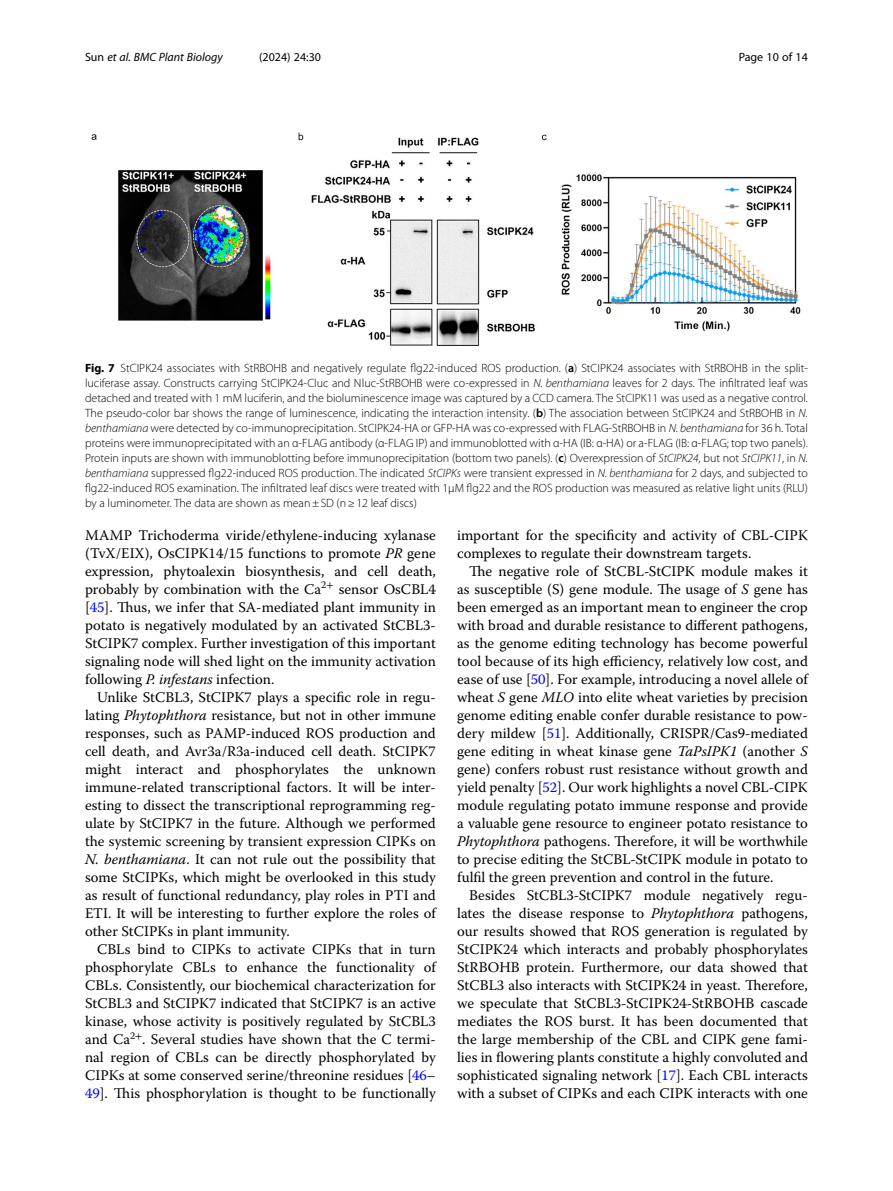
<style>
.page{position:relative;width:893px;height:1191px;background:#fff}
.page>*{position:absolute;margin:0;border:0;box-sizing:border-box;transform-origin:0 0}
.Body_Text_Indent{font:14.7px/18px "Warnock Pro";color:#000;text-align:justify}
.Figure_Caption{font:300 12px/15px "Myriad Pro";color:#000;text-align:justify}
.t1{font:italic 12px "Myriad Pro";color:#000}
.t2{font:12px "Myriad Pro";color:#000}
.s1{font-style:normal}
.s2{font-weight:700}
.s3{font-weight:600}
.s4{font-style:italic}
.s5{color:#00f}
</style>
<div class="page">
<img style="left:91px;top:132px;width:710px;height:213px">
<p class="t1" style="left:85px;top:50px;width:139px"><span class="s1">Sun</span> et al. BMC Plant Biology</p>
<p class="t2" style="left:259px;top:50px;width:63px">(2024) 24:30</p>
<p class="t2" style="left:739px;top:50px;width:71px">Page 10 of 14</p>
<p class="Figure_Caption" style="left:85px;top:361px;width:724px"><span class="s2">Fig. 7</span> StCIPK24 associates with StRBOHB and negatively regulate flg22-induced ROS production. (<span class="s3">a</span>) StCIPK24 associates with StRBOHB in the split&shy;luciferase assay. Constructs carrying StCIPK24-Cluc and Nluc-StRBOHB were co-expressed in <span class="s4">N. benthamiana</span> leaves for 2 days. The infiltrated leaf was detached and treated with 1 mM luciferin, and the bioluminescence image was captured by a CCD camera. The StCIPK11 was used as a negative control.<br>The pseudo-color bar shows the range of luminescence, indicating the interaction intensity. (<span class="s3">b</span>) The association between StCIPK24 and StRBOHB in <span class="s4">N. benthamiana</span> were detected by co-immunoprecipitation. StCIPK24-HA or GFP-HA was co-expressed with FLAG-StRBOHB in <span class="s4">N. benthamiana</span> for 36 h. Total proteins were immunoprecipitated with an α-FLAG antibody (α-FLAG IP) and immunoblotted with α-HA (IB: α-HA) or a-FLAG (IB: α-FLAG; top two panels).<br>Protein inputs are shown with immunoblotting before immunoprecipitation (bottom two panels). (<span class="s3">c</span>) Overexpression of <span class="s4">StCIPK24</span>, but not <span class="s4">StCIPK11</span>, in <span class="s4">N. benthamiana</span> suppressed flg22-induced ROS production. The indicated <span class="s4">StCIPKs</span> were transient expressed in <span class="s4">N. benthamiana</span> for 2 days, and subjected to flg22-induced ROS examination. The infiltrated leaf discs were treated with 1µM flg22 and the ROS production was measured as relative light units (RLU) by a luminometer. The data are shown as mean±SD (n≥12 leaf discs)</p>
<p class="Body_Text_Indent" style="left:85px;top:526px;width:352px">MAMP Trichoderma viride/ethylene-inducing xylanase (TvX/EIX), OsCIPK14/15 functions to promote <span class="s4">PR</span> gene expression, phytoalexin biosynthesis, and cell death, probably by combination with the Ca<sup>2</sup><sup>+</sup> sensor OsCBL4 [<span class="s5">45</span>]. Thus, we infer that SA-mediated plant immunity in potato is negatively modulated by an activated StCBL3- StCIPK7 complex. Further investigation of this important signaling node will shed light on the immunity activation following <span class="s4">P. infestans</span> infection.</p>
<p class="Body_Text_Indent" style="left:85px;top:688px;width:352px;text-indent:12px">Unlike StCBL3, StCIPK7 plays a specific role in regu&shy;lating <span class="s4">Phytophthora</span> resistance, but not in other immune responses, such as PAMP-induced ROS production and cell death, and Avr3a/R3a-induced cell death. StCIPK7 might interact and phosphorylates the unknown immune-related transcriptional factors. It will be inter&shy;esting to dissect the transcriptional reprogramming reg&shy;ulate by StCIPK7 in the future. Although we performed the systemic screening by transient expression CIPKs on <span class="s4">N. benthamiana</span>. It can not rule out the possibility that some StCIPKs, which might be overlooked in this study as result of functional redundancy, play roles in PTI and ETI. It will be interesting to further explore the roles of other StCIPKs in plant immunity.</p>
<p class="Body_Text_Indent" style="left:85px;top:940px;width:352px;text-indent:12px">CBLs bind to CIPKs to activate CIPKs that in turn phosphorylate CBLs to enhance the functionality of CBLs. Consistently, our biochemical characterization for StCBL3 and StCIPK7 indicated that StCIPK7 is an active kinase, whose activity is positively regulated by StCBL3 and Ca<sup>2</sup><sup>+</sup>. Several studies have shown that the C termi&shy;nal region of CBLs can be directly phosphorylated by CIPKs at some conserved serine/threonine residues [<span class="s5">46</span>– <span class="s5">49</span>]. This phosphorylation is thought to be functionally</p>
<p class="Body_Text_Indent" style="left:457px;top:526px;width:352px">important for the specificity and activity of CBL-CIPK complexes to regulate their downstream targets.</p>
<p class="Body_Text_Indent" style="left:457px;top:562px;width:352px;text-indent:12px">The negative role of StCBL-StCIPK module makes it as susceptible (S) gene module. The usage of <span class="s4">S</span> gene has been emerged as an important mean to engineer the crop with broad and durable resistance to different pathogens, as the genome editing technology has become powerful tool because of its high efficiency, relatively low cost, and ease of use [<span class="s5">50</span>]. For example, introducing a novel allele of wheat <span class="s4">S</span> gene <span class="s4">MLO</span> into elite wheat varieties by precision genome editing enable confer durable resistance to pow&shy;dery mildew [<span class="s5">51</span>]. Additionally, CRISPR/Cas9-mediated gene editing in wheat kinase gene <span class="s4">TaPsIPK1</span> (another <span class="s4">S </span>gene) confers robust rust resistance without growth and yield penalty [<span class="s5">52</span>]. Our work highlights a novel CBL-CIPK module regulating potato immune response and provide a valuable gene resource to engineer potato resistance to <span class="s4">Phytophthora</span> pathogens. Therefore, it will be worthwhile to precise editing the StCBL-StCIPK module in potato to fulfil the green prevention and control in the future.</p>
<p class="Body_Text_Indent" style="left:457px;top:886px;width:352px;text-indent:12px">Besides StCBL3-StCIPK7 module negatively regu&shy;lates the disease response to <span class="s4">Phytophthora</span> pathogens, our results showed that ROS generation is regulated by StCIPK24 which interacts and probably phosphorylates StRBOHB protein. Furthermore, our data showed that StCBL3 also interacts with StCIPK24 in yeast. Therefore, we speculate that StCBL3-StCIPK24-StRBOHB cascade mediates the ROS burst. It has been documented that the large membership of the CBL and CIPK gene fami&shy;lies in flowering plants constitute a highly convoluted and sophisticated signaling network [<span class="s5">17</span>]. Each CBL interacts with a subset of CIPKs and each CIPK interacts with one</p>
</div>
